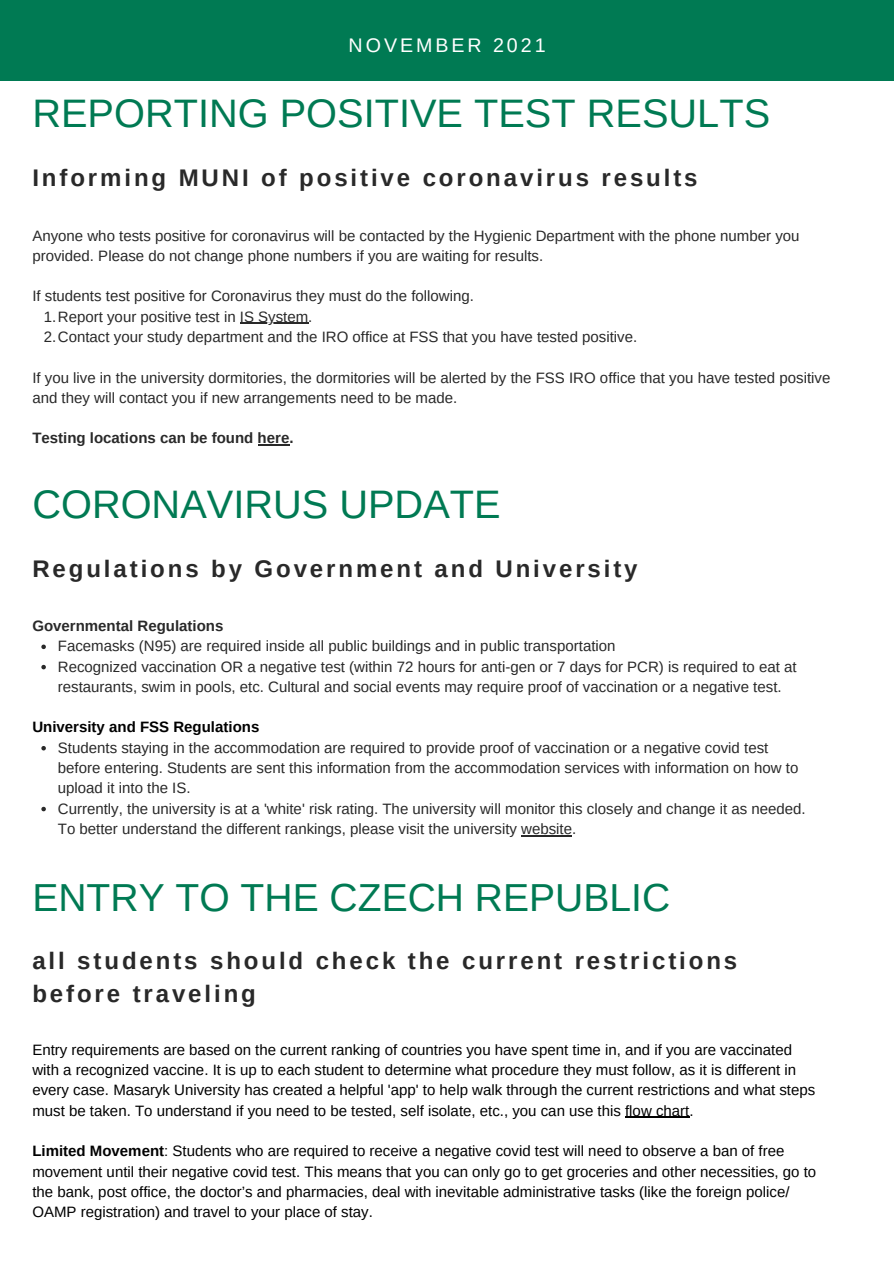
<style>
.page{position:relative;width:894px;height:1264px;background:#fff}
.page>*{position:absolute;margin:0;border:0;box-sizing:border-box;transform-origin:0 0}
.t1{font:39.75px "Arimo";color:#007a53}
.t2{font:39px "Arimo";color:#007a53}
.t3{font:700 24px/32.7px "Arimo";letter-spacing:.12em;color:#292929}
.t4{font:19.65px "Arimo";letter-spacing:.15em;color:#fff}
.t5{font:15px/20.2px "Arimo";color:#292929}
.t6{font:15px/20.2px "Arimo";color:#000}
.t7{font:700 15px "Arimo";color:#292929}
.t8{font:700 15px "Arimo";color:#000}
.s1{font-weight:700}
</style>
<div class="page">
<div style="left:0;top:0;width:893px;height:81px;background:#007a53"></div>
<hr style="left:240px;top:323px;width:68px;height:1px;background:#292929">
<hr style="left:257px;top:444px;width:32px;height:1px;background:#292929">
<svg style="left:41px;top:644px;width:5px;height:5px"></svg>
<svg style="left:41px;top:665px;width:5px;height:4px"></svg>
<svg style="left:41px;top:746px;width:5px;height:4px"></svg>
<svg style="left:41px;top:806px;width:5px;height:5px"></svg>
<hr style="left:521px;top:835px;width:51px;height:1px;background:#292929">
<hr style="left:625px;top:1116px;width:64px;height:1px;background:#000">
<p class="t4" style="left:348px;top:34px;width:198px">NOVEMBER 2021</p>
<p class="t1" style="left:32px;top:91px;width:739px">REPORTING POSITIVE TEST RESULTS</p>
<p class="t3" style="left:32px;top:161px;width:666px">Informing MUNI of positive coronavirus results</p>
<p class="t5" style="left:32px;top:225px;width:768px">Anyone who tests positive for coronavirus will be contacted by the Hygienic Department with the phone number you provided. Please do not change phone numbers if you are waiting for results.</p>
<p class="t5" style="left:32px;top:286px;width:443px">If students test positive for Coronavirus they must do the following.</p>
<p class="t5" style="left:44px;top:306px;width:270px">1.Report your positive test in IS System.</p>
<p class="t5" style="left:44px;top:326px;width:594px">2.Contact your study department and the IRO office at FSS that you have tested positive.</p>
<p class="t5" style="left:32px;top:367px;width:799px">If you live in the university dormitories, the dormitories will be alerted by the FSS IRO office that you have tested positive and they will contact you if new arrangements need to be made.</p>
<p class="t7" style="left:32px;top:430px;width:262px">Testing locations can be found here.</p>
<p class="t1" style="left:32px;top:482px;width:469px">CORONAVIRUS UPDATE</p>
<p class="t3" style="left:32px;top:552px;width:606px">Regulations by Government and University</p>
<p class="t7" style="left:32px;top:617px;width:192px">Governmental Regulations</p>
<p class="t5" style="left:58px;top:636px;width:559px">Facemasks (N95) are required inside all public buildings and in public transportation</p>
<p class="t5" style="left:58px;top:656px;width:740px">Recognized vaccination OR a negative test (within 72 hours for anti-gen or 7 days for PCR) is required to eat at restaurants, swim in pools, etc. Cultural and social events may require proof of vaccination or a negative test.</p>
<p class="t8" style="left:32px;top:719px;width:228px">University and FSS Regulations</p>
<p class="t5" style="left:58px;top:737px;width:741px">Students staying in the accommodation are required to provide proof of vaccination or a negative covid test before entering. Students are sent this information from the accommodation services with information on how to upload it into the IS.</p>
<p class="t5" style="left:58px;top:798px;width:749px">Currently, the university is at a 'white' risk rating. The university will monitor this closely and change it as needed.<br>To better understand the different rankings, please visit the university website.</p>
<p class="t2" style="left:32px;top:876px;width:639px">ENTRY TO THE CZECH REPUBLIC</p>
<p class="t3" style="left:32px;top:944px;width:706px">all students should check the current restrictions before traveling</p>
<p class="t6" style="left:32px;top:1039px;width:784px">Entry requirements are based on the current ranking of countries you have spent time in, and if you are vaccinated with a recognized vaccine. It is up to each student to determine what procedure they must follow, as it is different in every case. Masaryk University has created a helpful 'app' to help walk through the current restrictions and what steps must be taken. To understand if you need to be tested, self isolate, etc., you can use this flow chart.</p>
<p class="t6" style="left:32px;top:1140px;width:785px"><span class="s1">Limited Movement</span>: Students who are required to receive a negative covid test will need to observe a ban of free movement until their negative covid test. This means that you can only go to get groceries and other necessities, go to the bank, post office, the doctor’s and pharmacies, deal with inevitable administrative tasks (like the foreign police/ OAMP registration) and travel to your place of stay.</p>
</div>
